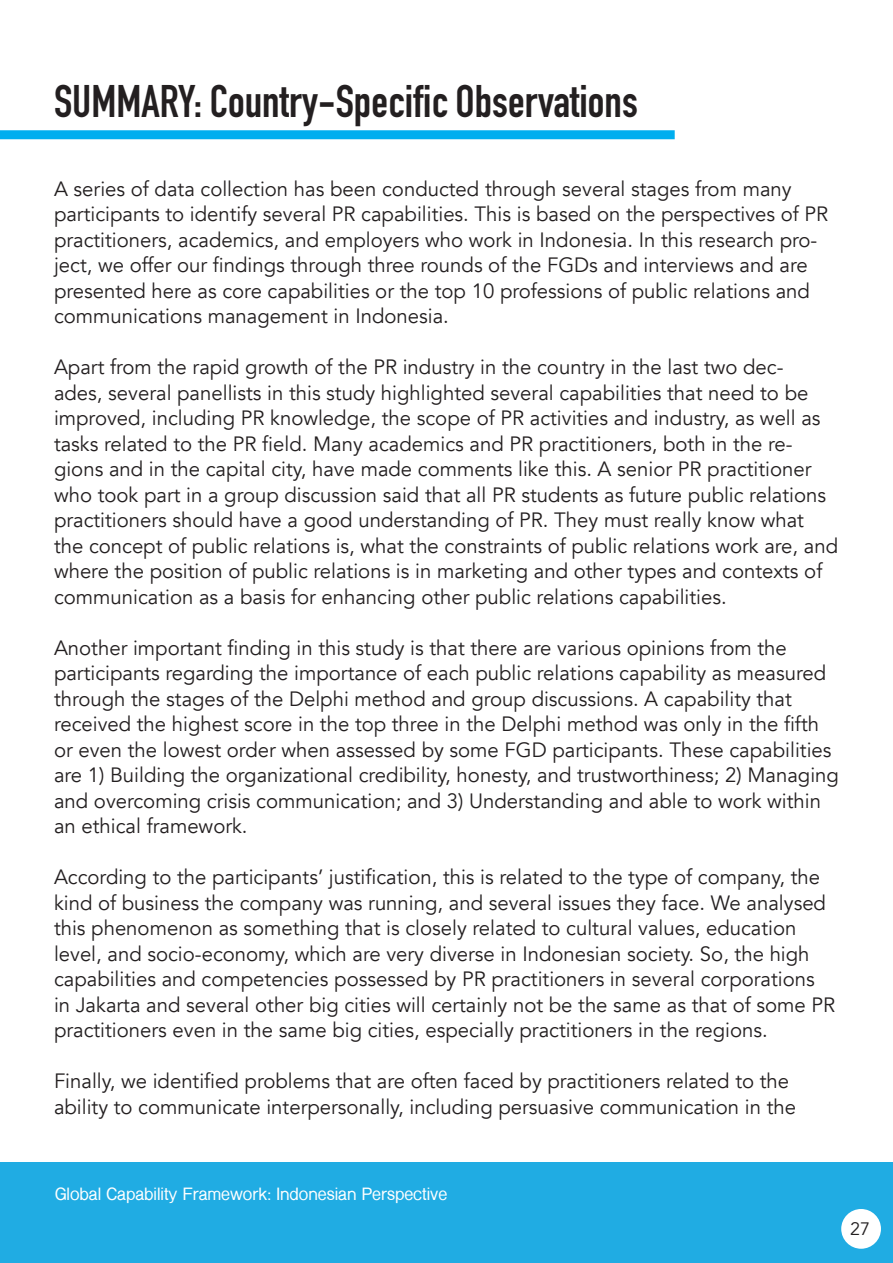
<style>
.page{position:relative;width:893px;height:1263px;background:#fff}
.page>*{position:absolute;margin:0;border:0;box-sizing:border-box;transform-origin:0 0}
.t1{font:700 45px "DIN Condensed";color:#231f20}
.t2{font:20.7px/25.5px "Avenir";color:#231f20}
.t3{font:18px "Avenir";color:#231f20}
.t4{font:700 16.5px "Shree Dev 0714";color:#fff}
</style>
<div class="page">
<hr style="left:0;top:1163px;width:1px;height:100px;background:#20ace3">
<div style="left:0;top:130px;width:675px;height:9px;background:#00aeef"></div>
<div style="left:1px;top:1163px;width:892px;height:100px;background:#20ace3"></div>
<div style="left:841px;top:1209px;width:40px;height:40px;background:#fff;border-radius:50%"></div>
<p class="t1" style="left:54px;top:71px;width:585px">SUMMARY: Country-Specific Observations</p>
<p class="t2" style="left:54px;top:176px;width:776px">A series of data collection has been conducted through several stages from many participants to identify several PR capabilities. This is based on the perspectives of PR practitioners, academics, and employers who work in Indonesia. In this research pro&shy;ject, we offer our findings through three rounds of the FGDs and interviews and are presented here as core capabilities or the top 10 professions of public relations and communications management in Indonesia.</p>
<p class="t2" style="left:54px;top:355px;width:786px">Apart from the rapid growth of the PR industry in the country in the last two dec-<br>ades, several panellists in this study highlighted several capabilities that need to be improved, including PR knowledge, the scope of PR activities and industry, as well as tasks related to the PR field. Many academics and PR practitioners, both in the re&shy;gions and in the capital city, have made comments like this. A senior PR practitioner who took part in a group discussion said that all PR students as future public relations practitioners should have a good understanding of PR. They must really know what the concept of public relations is, what the constraints of public relations work are, and where the position of public relations is in marketing and other types and contexts of communication as a basis for enhancing other public relations capabilities.</p>
<p class="t2" style="left:54px;top:635px;width:786px">Another important finding in this study is that there are various opinions from the participants regarding the importance of each public relations capability as measured through the stages of the Delphi method and group discussions. A capability that received the highest score in the top three in the Delphi method was only in the fifth or even the lowest order when assessed by some FGD participants. These capabilities are 1) Building the organizational credibility, honesty, and trustworthiness; 2) Managing and overcoming crisis communication; and 3) Understanding and able to work within an ethical framework.</p>
<p class="t2" style="left:54px;top:865px;width:783px">According to the participants’ justification, this is related to the type of company, the kind of business the company was running, and several issues they face. We analysed this phenomenon as something that is closely related to cultural values, education level, and socio-economy, which are very diverse in Indonesian society. So, the high capabilities and competencies possessed by PR practitioners in several corporations in Jakarta and several other big cities will certainly not be the same as that of some PR practitioners even in the same big cities, especially practitioners in the regions.</p>
<p class="t2" style="left:54px;top:1069px;width:737px">Finally, we identified problems that are often faced by practitioners related to the</p>
<p class="t2" style="left:54px;top:1094px;width:743px">ability to communicate interpersonally, including persuasive communication in the</p>
<p class="t4" style="left:55px;top:1185px;width:394px">Global Capability Framework: Indonesian Perspective</p>
<p class="t3" style="left:850px;top:1218px;width:22px">27</p>
</div>
